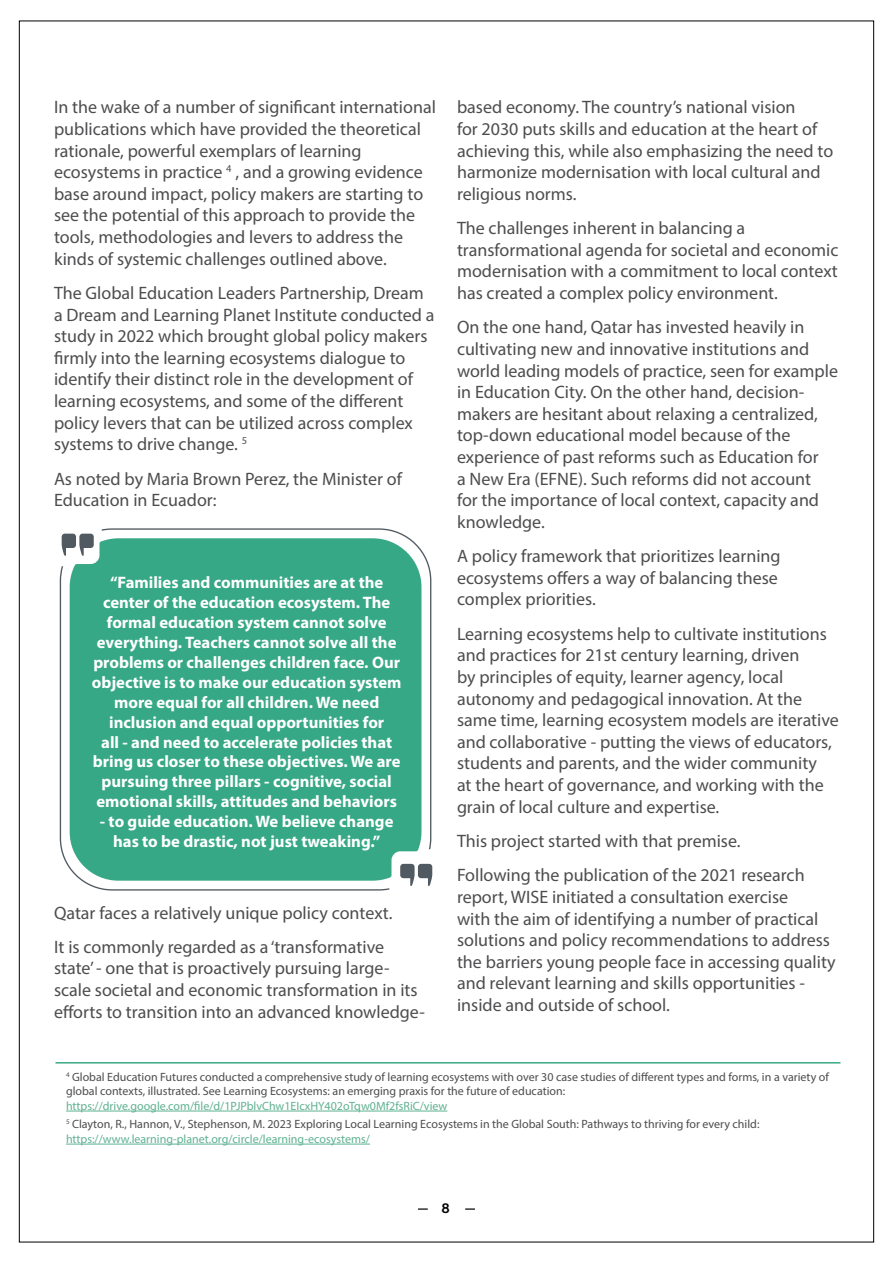
<style>
.page{position:relative;width:893px;height:1263px;background:#fff}
.page>*{position:absolute;margin:0;border:0;box-sizing:border-box;transform-origin:0 0}
.t1{font:18px/21.6px "Myriad Pro";color:#4d4d4f}
.t2{font:700 16.65px/20px "Myriad Pro";color:#fff;text-align:center}
.t3{font:14.55px "Acumin Variable Concept";color:#000}
.t4{font:12px/14.4px "Myriad Pro";color:#4d4d4f}
.t5{font:12px "Myriad Pro";color:#5fb193}
.s1{color:#5fb193}
</style>
<div class="page">
<svg style="left:418px;top:1208px;width:10px;height:2px"></svg>
<svg style="left:465px;top:1208px;width:10px;height:2px"></svg>
<hr style="left:56px;top:1062px;width:784px;height:1px;background:#37a885">
<hr style="left:66px;top:1111px;width:381px;height:1px;background:#5fb193">
<hr style="left:66px;top:1144px;width:304px;height:1px;background:#5fb193">
<svg style="left:60px;top:566px;width:329px;height:324px;fill:#37a885"></svg>
<div style="left:102px;top:528px;width:329px;height:321px;background:#37a885"></div>
<svg style="left:400px;top:864px;width:33px;height:22px"></svg>
<svg style="left:61px;top:534px;width:33px;height:22px"></svg>
<p class="t1" style="left:54px;top:96px;width:383px">In the wake of a number of significant international publications which have provided the theoretical rationale, powerful exemplars of learning ecosystems in practice <sup>4</sup> , and a growing evidence base around impact, policy makers are starting to see the potential of this approach to provide the tools, methodologies and levers to address the kinds of systemic challenges outlined above.</p>
<p class="t1" style="left:54px;top:282px;width:382px">The Global Education Leaders Partnership, Dream a Dream and Learning Planet Institute conducted a study in 2022 which brought global policy makers firmly into the learning ecosystems dialogue to identify their distinct role in the development of learning ecosystems, and some of the different policy levers that can be utilized across complex systems to drive change. <sup>5</sup></p>
<p class="t1" style="left:54px;top:467px;width:349px">As noted by Maria Brown Perez, the Minister of<br>Education in Ecuador:</p>
<p class="t2" style="left:92px;top:571px;width:311px">“Families and communities are at the center of the education ecosystem. The formal education system cannot solve everything. Teachers cannot solve all the problems or challenges children face. Our objective is to make our education system more equal for all children. We need inclusion and equal opportunities for<br>all - and need to accelerate policies that bring us closer to these objectives. We are pursuing three pillars - cognitive, social emotional skills, attitudes and behaviors</p>
<p class="t2" style="left:100px;top:811px;width:295px">- to guide education. We believe change has to be drastic, not just tweaking.”</p>
<p class="t1" style="left:54px;top:895px;width:340px;line-height:34.3px">Qatar faces a relatively unique policy context.<br>It is commonly regarded as a ‘transformative</p>
<p class="t1" style="left:54px;top:957px;width:372px">state’ - one that is proactively pursuing large&shy;scale societal and economic transformation in its efforts to transition into an advanced knowledge-</p>
<p class="t1" style="left:457px;top:96px;width:378px">based economy. The country’s national vision<br>for 2030 puts skills and education at the heart of achieving this, while also emphasizing the need to harmonize modernisation with local cultural and religious norms.</p>
<p class="t1" style="left:457px;top:217px;width:383px">The challenges inherent in balancing a transformational agenda for societal and economic modernisation with a commitment to local context has created a complex policy environment.</p>
<p class="t1" style="left:457px;top:316px;width:383px">On the one hand, Qatar has invested heavily in cultivating new and innovative institutions and world leading models of practice, seen for example in Education City. On the other hand, decision&shy;makers are hesitant about relaxing a centralized, top-down educational model because of the experience of past reforms such as Education for<br>a New Era (EFNE). Such reforms did not account<br>for the importance of local context, capacity and knowledge.</p>
<p class="t1" style="left:457px;top:545px;width:325px">A policy framework that prioritizes learning ecosystems offers a way of balancing these complex priorities.</p>
<p class="t1" style="left:457px;top:623px;width:383px">Learning ecosystems help to cultivate institutions and practices for 21st century learning, driven<br>by principles of equity, learner agency, local autonomy and pedagogical innovation. At the same time, learning ecosystem models are iterative and collaborative - putting the views of educators, students and parents, and the wider community<br>at the heart of governance, and working with the grain of local culture and expertise.</p>
<p class="t1" style="left:457px;top:823px;width:349px;line-height:34.3px">This project started with that premise.<br>Following the publication of the 2021 research</p>
<p class="t1" style="left:457px;top:886px;width:380px">report, WISE initiated a consultation exercise<br>with the aim of identifying a number of practical solutions and policy recommendations to address the barriers young people face in accessing quality and relevant learning and skills opportunities - inside and outside of school.</p>
<p class="t4" style="left:66px;top:1069px;width:764px"><sup>4</sup> Global Education Futures conducted a comprehensive study of learning ecosystems with over 30 case studies of different types and forms, in a variety of global contexts, illustrated. See Learning Ecosystems: an emerging praxis for the future of education:</p>
<p class="t4" style="left:66px;top:1096px;width:695px;line-height:18.6px"><span class="s1">https://drive.google.com/file/d/1PJPblvChw1EIcxHY402oTqw0Mf2fsRiC/view<br></span><sup>5</sup> Clayton, R., Hannon, V., Stephenson, M. 2023 Exploring Local Learning Ecosystems in the Global South: Pathways to thriving for every child:</p>
<p class="t5" style="left:66px;top:1131px;width:305px">https://www.learning-planet.org/circle/learning-ecosystems/</p>
<p class="t3" style="left:442px;top:1198px;width:10px">8</p>
</div>
